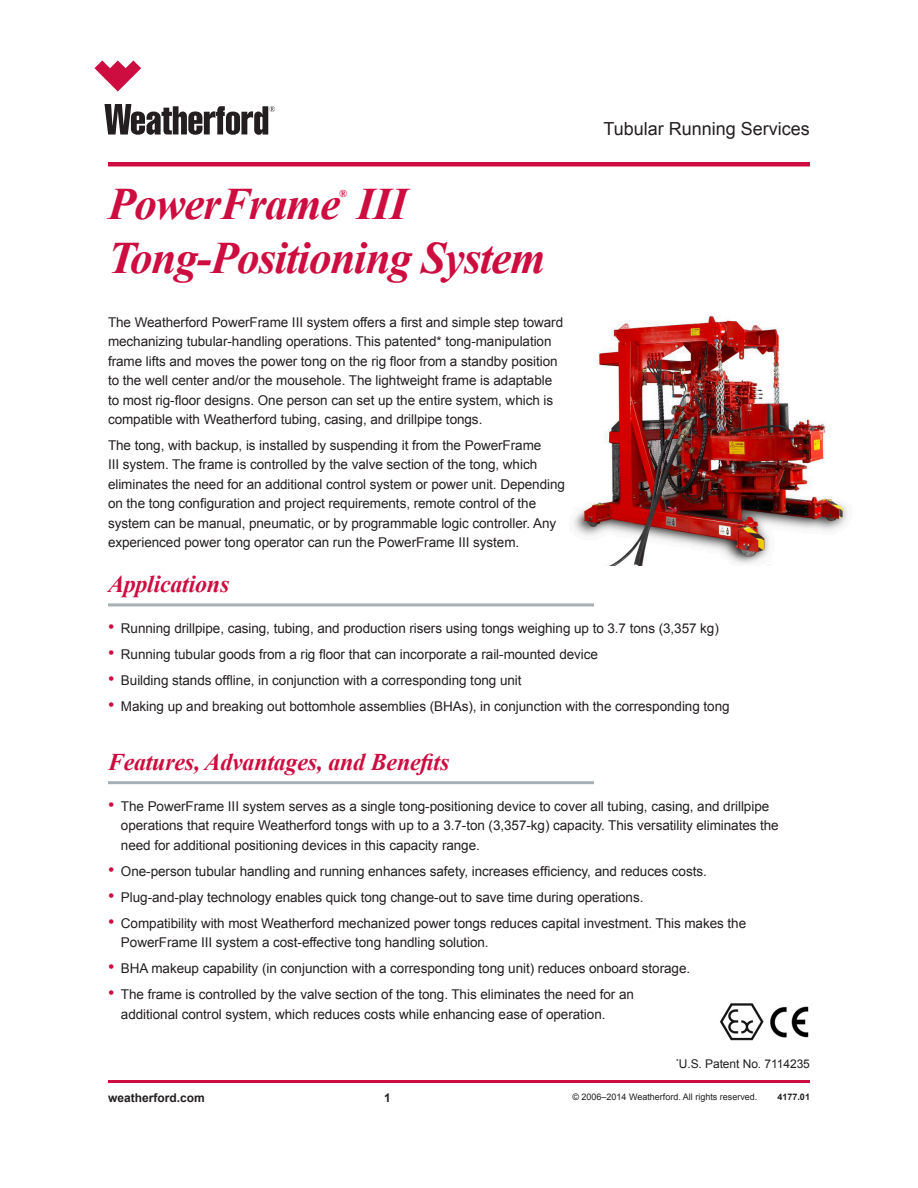
<style>
.page{position:relative;width:918px;height:1188px;background:#fff}
.page>*{position:absolute;margin:0;border:0;box-sizing:border-box;transform-origin:0 0}
.Product_Name__Front{font:italic 700 45px "Times New Roman";letter-spacing:-.025em;color:#cd0d40}
.Subject{font:italic 700 24px "Times New Roman";letter-spacing:-.01em;color:#cd0d40}
.Product_Line_Name{font:18px "Arial";color:#231f20}
.Body_copy{font:13.5px/19.5px "Arial";letter-spacing:-.005em;color:#231f20}
.Cutline{font:12px "Arial";letter-spacing:-.005em;color:#231f20}
.Address{font:700 12px "Arial";color:#231f20}
.Product_Name__Front-2{font:italic 700 10.5px "Times New Roman";color:#cd0d40}
.Document_No{font:9px "Arial";color:#231f20}
.Document_No-2{font:700 9px "Arial";color:#231f20}
.s1{font-size:18px;color:#cd0d40}
</style>
<div class="page">
<svg style="left:94px;top:60px;width:47px;height:32px"></svg>
<svg style="left:104px;top:104px;width:171px;height:31px"></svg>
<hr style="left:108px;top:162px;width:702px;height:4px;background:#cd0d40">
<hr style="left:108px;top:603px;width:486px;height:3px;background:#a8b0b6">
<hr style="left:108px;top:1080px;width:702px;height:3px;background:#cd0d40">
<hr style="left:108px;top:781px;width:486px;height:3px;background:#a8b0b6">
<img style="left:719px;top:1003px;width:45px;height:38px">
<img style="left:770px;top:1006px;width:39px;height:32px">
<img style="left:573px;top:315px;width:275px;height:251px">
<p class="Product_Name__Front" style="left:108px;top:173px;width:301px">PowerFrame III</p>
<p class="Product_Name__Front-2" style="left:339px;top:186px;width:9px">®</p>
<p class="Product_Name__Front" style="left:108px;top:227px;width:439px">Tong-Positioning System</p>
<p class="Body_copy" style="left:108px;top:312px;width:457px">The Weatherford PowerFrame III system offers a first and simple step toward mechanizing tubular-handling operations. This patented* tong-manipulation frame lifts and moves the power tong on the rig floor from a standby position to the well center and/or the mousehole. The lightweight frame is adaptable to most rig-floor designs. One person can set up the entire system, which is compatible with Weatherford tubing, casing, and drillpipe tongs.</p>
<p class="Body_copy" style="left:108px;top:436px;width:459px">The tong, with backup, is installed by suspending it from the PowerFrame<br>III system. The frame is controlled by the valve section of the tong, which eliminates the need for an additional control system or power unit. Depending on the tong configuration and project requirements, remote control of the system can be manual, pneumatic, or by programmable logic controller. Any experienced power tong operator can run the PowerFrame III system.</p>
<p class="Subject" style="left:108px;top:567px;width:123px">Applications</p>
<p class="Product_Line_Name" style="left:604px;top:117px;width:208px">Tubular Running Services</p>
<p class="Body_copy" style="left:108px;top:619px;width:612px"><span class="s1">•</span> Running drillpipe, casing, tubing, and production risers using tongs weighing up to 3.7 tons (3,357 kg)</p>
<p class="Body_copy" style="left:108px;top:645px;width:492px"><span class="s1">•</span> Running tubular goods from a rig floor that can incorporate a rail-mounted device</p>
<p class="Body_copy" style="left:108px;top:671px;width:415px"><span class="s1">•</span> Building stands offline, in conjunction with a corresponding tong unit</p>
<p class="Body_copy" style="left:108px;top:697px;width:623px"><span class="s1">•</span> Making up and breaking out bottomhole assemblies (BHAs), in conjunction with the corresponding tong</p>
<p class="Subject" style="left:108px;top:745px;width:343px">Features, Advantages, and Benefits</p>
<p class="Body_copy" style="left:121px;top:797px;width:659px;text-indent:-13px"><span class="s1">•</span> The PowerFrame III system serves as a single tong-positioning device to cover all tubing, casing, and drillpipe operations that require Weatherford tongs with up to a 3.7-ton (3,357-kg) capacity. This versatility eliminates the need for additional positioning devices in this capacity range.</p>
<p class="Body_copy" style="left:108px;top:862px;width:600px"><span class="s1">•</span> One-person tubular handling and running enhances safety, increases efficiency, and reduces costs.</p>
<p class="Body_copy" style="left:108px;top:888px;width:537px"><span class="s1">•</span> Plug-and-play technology enables quick tong change-out to save time during operations.</p>
<p class="Body_copy" style="left:121px;top:914px;width:627px;text-indent:-13px"><span class="s1">•</span> Compatibility with most Weatherford mechanized power tongs reduces capital investment. This makes the<br>PowerFrame III system a cost-effective tong handling solution.</p>
<p class="Body_copy" style="left:108px;top:959px;width:584px"><span class="s1">•</span> BHA makeup capability (in conjunction with a corresponding tong unit) reduces onboard storage.</p>
<p class="Body_copy" style="left:121px;top:985px;width:515px;text-indent:-13px"><span class="s1">•</span> The frame is controlled by the valve section of the tong. This eliminates the need for an additional control system, which reduces costs while enhancing ease of operation.</p>
<p class="Cutline" style="left:676px;top:1056px;width:135px"><sup>*</sup>U.S. Patent No. 7114235</p>
<p class="Address" style="left:108px;top:1090px;width:98px">weatherford.com</p>
<p class="Address" style="left:384px;top:1090px;width:8px">1</p>
<p class="Document_No" style="left:572px;top:1091px;width:187px">© 2006–2014 Weatherford. All rights reserved.</p>
<p class="Document_No-2" style="left:777px;top:1091px;width:34px">4177.01</p>
</div>
